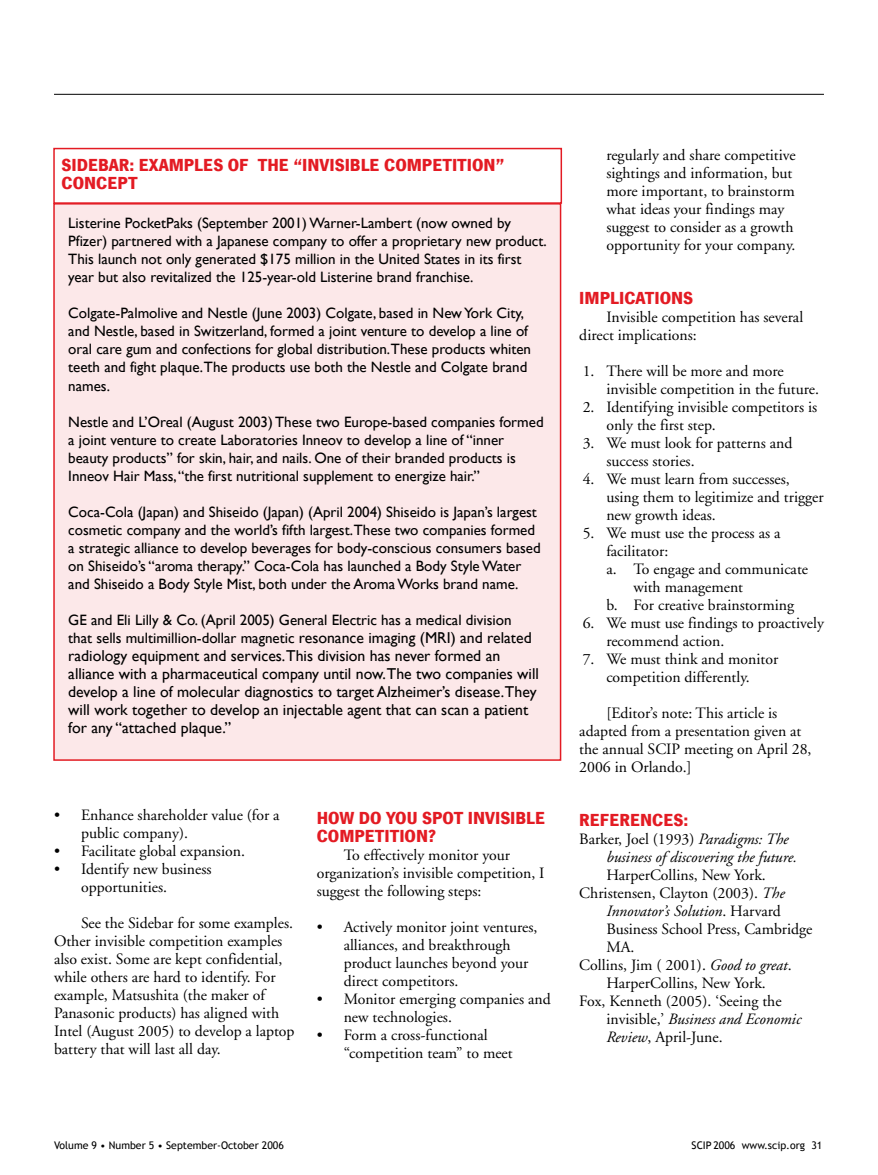
<style>
.page{position:relative;width:878px;height:1175px;background:#fff}
.page>*{position:absolute;margin:0;border:0;box-sizing:border-box;transform-origin:0 0}
.t1{font:700 18px/18px "News Got T";color:#e31b23}
.t2{font:15.75px/18px "Adobe Garamond";color:#000}
.t3{font:15.75px/18px "Gill Sans";color:#000}
.t4{font:italic 15.75px/18px "Adobe Garamond";color:#000}
.t5{font:15px/18px "Gill Sans";color:#000}
.t6{font:10.5px "Trebuchet MS";color:#000}
.s1{font-size:15.75px}
.s2{font-style:normal}
.s3{font-style:italic}
</style>
<div class="page">
<hr style="left:54px;top:94px;width:770px;height:1px;background:#000">
<div style="left:54px;top:204px;width:506px;height:556px;background:#fce8e9"></div>
<div style="left:53px;top:203px;width:508px;height:557px;border:2px solid #e31b23"></div>
<div style="left:53px;top:148px;width:509px;height:56px;border:2px solid #e31b23"></div>
<p class="t1" style="left:62px;top:156px;width:444px">SIDEBAR: EXAMPLES OF THE “INVISIBLE COMPETITION”<br>CONCEPT</p>
<p class="t5" style="left:68px;top:214px;width:480px">Listerine PocketPaks (September 2001) Warner-Lambert (now owned by Pfizer) partnered with a Japanese company to offer a proprietary new product.<br>This launch not only generated $175 million in the United States in its first year but also revitalized the 125-year-old Listerine brand franchise.</p>
<p class="t5" style="left:68px;top:304px;width:464px">Colgate-Palmolive and Nestle (June 2003) Colgate, based in New York City, and Nestle, based in Switzerland, formed a joint venture to develop a line of oral care gum and confections for global distribution.These products whiten teeth and fight plaque.The products use both the Nestle and Colgate brand names.</p>
<p class="t5" style="left:68px;top:412px;width:477px">Nestle and L’Oreal (August 2003) These two Europe-based companies formed a joint venture to create Laboratories Inneov to develop a line of “inner beauty products” for skin, hair, and nails. One of their branded products is Inneov Hair Mass, “the first nutritional supplement to energize hair.”</p>
<p class="t5" style="left:68px;top:502px;width:474px">Coca-Cola (Japan) and Shiseido (Japan) (April 2004) Shiseido is Japan’s largest cosmetic company and the world’s fifth largest.These two companies formed a strategic alliance to develop beverages for body-conscious consumers based on Shiseido’s “aroma therapy.” Coca-Cola has launched a Body Style Water and Shiseido a Body Style Mist, both under the Aroma Works brand name.</p>
<p class="t5" style="left:68px;top:610px;width:465px">GE and Eli Lilly &amp; Co. (April 2005) General Electric has a medical division that sells multimillion-dollar magnetic <span class="s1">resonance imaging (MRI) and related</span></p>
<p class="t3" style="left:68px;top:646px;width:472px">radiology equipment and services.This division has never formed an alliance with a pharmaceutical company until now.The two companies will develop a line of molecular diagnostics to target Alzheimer’s disease.They will work together to develop an injectable agent that can scan a patient for any “attached plaque.”</p>
<p class="t2" style="left:81px;top:806px;width:200px;text-indent:-27px">• Enhance shareholder value (for a public company).</p>
<p class="t2" style="left:54px;top:842px;width:192px">• Facilitate global expansion.</p>
<p class="t2" style="left:81px;top:860px;width:132px;text-indent:-27px">• Identify new business opportunities.</p>
<p class="t2" style="left:54px;top:914px;width:242px;text-indent:27px">See the Sidebar for some examples.<br>Other invisible competition examples also exist. Some are kept confidential, while others are hard to identify. For example, Matsushita (the maker of Panasonic products) has aligned with Intel (August 2005) to develop a laptop battery that will last all day.</p>
<p class="t1" style="left:316px;top:808px;width:230px">HOW DO YOU SPOT INVISIBLE<br>COMPETITION?</p>
<p class="t2" style="left:316px;top:846px;width:229px;text-indent:27px">To effectively monitor your organization’s invisible competition, I suggest the following steps:</p>
<p class="t2" style="left:344px;top:918px;width:195px;text-indent:-27px">• Actively monitor joint ventures, alliances, and breakthrough product launches beyond your direct competitors.</p>
<p class="t2" style="left:344px;top:990px;width:208px;text-indent:-27px">• Monitor emerging companies and new technologies.</p>
<p class="t2" style="left:344px;top:1026px;width:170px;text-indent:-27px">• Form a cross-functional “competition team” to meet</p>
<p class="t2" style="left:606px;top:146px;width:191px">regularly and share competitive sightings and information, but more important, to brainstorm what ideas your findings may suggest to consider as a growth opportunity for your company.</p>
<p class="t1" style="left:579px;top:289px;width:115px">IMPLICATIONS</p>
<p class="t2" style="left:579px;top:308px;width:225px;text-indent:27px">Invisible competition has several direct implications:</p>
<p class="t2" style="left:606px;top:362px;width:214px;text-indent:-24px">1. There will be more and more invisible competition in the future.</p>
<p class="t2" style="left:606px;top:398px;width:212px;text-indent:-24px">2. Identifying invisible competitors is only the first step.</p>
<p class="t2" style="left:606px;top:434px;width:187px;text-indent:-24px">3. We must look for patterns and success stories.</p>
<p class="t2" style="left:606px;top:470px;width:219px;text-indent:-24px">4. We must learn from successes, using them to legitimize and trigger new growth ideas.</p>
<p class="t2" style="left:582px;top:524px;width:199px">5. We must use the process as a</p>
<p class="t2" style="left:606px;top:542px;width:64px">facilitator:</p>
<p class="t2" style="left:606px;top:560px;width:203px">a. To engage and communicate</p>
<p class="t2" style="left:633px;top:578px;width:111px">with management</p>
<p class="t2" style="left:606px;top:596px;width:189px">b. For creative brainstorming</p>
<p class="t2" style="left:606px;top:614px;width:219px;text-indent:-24px">6. We must use findings to proactively recommend action.</p>
<p class="t2" style="left:582px;top:650px;width:197px;text-align:center">7. We must think and monitor competition differently.</p>
<p class="t2" style="left:579px;top:704px;width:234px;text-indent:27px">[Editor’s note: This article is adapted from a presentation given at the annual SCIP meeting on April 28,<br>2006 in Orlando.]</p>
<p class="t1" style="left:579px;top:811px;width:111px">REFERENCES:</p>
<p class="t4" style="left:606px;top:831px;width:192px;text-indent:-27px"><span class="s2">Barker, Joel (1993)</span> Paradigms: The business of discovering the future.</p>
<p class="t2" style="left:606px;top:866px;width:161px">HarperCollins, New York.</p>
<p class="t2" style="left:579px;top:884px;width:207px">Christensen, Clayton (2003). <span class="s3">The</span></p>
<p class="t4" style="left:606px;top:903px;width:176px">Innovator’s Solution<span class="s2">. Harvard</span></p>
<p class="t2" style="left:606px;top:920px;width:208px">Business School Press, Cambridge</p>
<p class="t2" style="left:606px;top:938px;width:30px">MA.</p>
<p class="t2" style="left:579px;top:956px;width:214px">Collins, Jim ( 2001). <span class="s3">Good to great</span>.</p>
<p class="t2" style="left:606px;top:974px;width:161px">HarperCollins, New York.</p>
<p class="t2" style="left:579px;top:992px;width:204px">Fox, Kenneth (2005). ‘Seeing the</p>
<p class="t4" style="left:606px;top:1011px;width:196px"><span class="s2">invisible,’</span> Business and Economic</p>
<p class="t2" style="left:606px;top:1028px;width:118px"><span class="s3">Review</span>, April-June.</p>
<p class="t6" style="left:54px;top:1139px;width:231px">Volume 9 • Number 5 • September-October 2006</p>
<p class="t6" style="left:691px;top:1139px;width:132px">SCIP 2006 www.scip.org 31</p>
</div>
